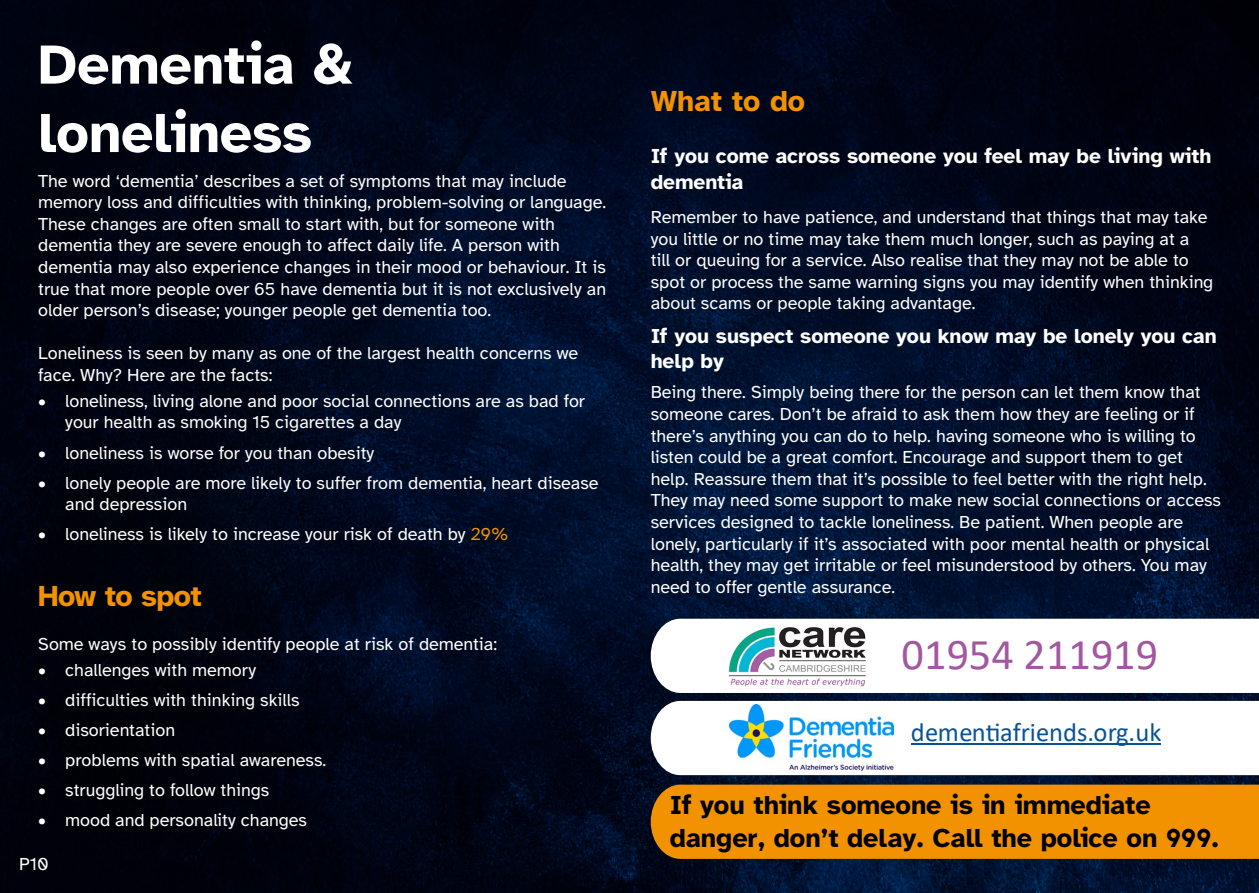
<style>
.page{position:relative;width:1259px;height:893px;background:#fff}
.page>*{position:absolute;margin:0;border:0;box-sizing:border-box;transform-origin:0 0}
.Header_1{font:700 57px/68.4px "Atkinson Hyperlegible";color:#fff}
.t1{font:44.1px "Calibri";letter-spacing:.005em;color:#a257a0}
.t2{font:39.15px "Calibri";letter-spacing:.005em;color:#a257a0}
.Header_3_condensed{font:700 30px "Atkinson Hyperlegible";letter-spacing:-.02em;color:#f39200}
.Header_3{font:700 30px "Atkinson Hyperlegible";color:#f39200}
.Header_3_1{font:700 27px/32.4px "Atkinson Hyperlegible";color:#000}
.t3{font:26.4px "Calibri";letter-spacing:.005em;color:#085296}
.Inset_white_bold{font:700 21px/25.2px "Atkinson Hyperlegible";color:#fff}
.Body_2{font:18px/21.6px "Atkinson Hyperlegible";color:#fff}
.Body_1{font:18px/21.6px "Atkinson Hyperlegible";color:#fff}
.s1{color:#f39200}
</style>
<div class="page">
<img style="left:0;top:0;width:1259px;height:893px">
<div style="left:651px;top:785px;width:608px;height:74px;background:#f39200"></div>
<svg style="left:651px;top:619px;width:608px;height:74px"></svg>
<svg style="left:901px;top:619px;width:258px;height:73px"></svg>
<svg style="left:651px;top:701px;width:608px;height:74px"></svg>
<svg style="left:724px;top:686px;width:146px;height:2px"></svg>
<img style="left:724px;top:624px;width:146px;height:62px">
<svg style="left:723px;top:703px;width:442px;height:70px"></svg>
<img style="left:729px;top:704px;width:165px;height:66px">
<hr style="left:911px;top:744px;width:249px;height:1px;background:#085296">
<p class="Header_1" style="left:38px;top:31px;width:316px">Dementia &amp; loneliness</p>
<p class="Body_1" style="left:38px;top:170px;width:569px">The word ‘dementia’ describes a set of symptoms that may include memory loss and difficulties with thinking, problem-solving or language.<br>These changes are often small to start with, but for someone with dementia they are severe enough to affect daily life. A person with dementia may also experience changes in their mood or behaviour. It is true that more people over 65 have dementia but it is not exclusively an older person’s disease; younger people get dementia too.</p>
<p class="Body_1" style="left:38px;top:343px;width:541px">Loneliness is seen by many as one of the largest health concerns we face. Why? Here are the facts:</p>
<p class="Body_2" style="left:65px;top:390px;width:521px;text-indent:-27px">• loneliness, living alone and poor social connections are as bad for your health as smoking 15 cigarettes a day</p>
<p class="Body_2" style="left:38px;top:442px;width:337px">• loneliness is worse for you than obesity</p>
<p class="Body_2" style="left:65px;top:472px;width:535px;text-indent:-27px">• lonely people are more likely to suffer from dementia, heart disease and depression</p>
<p class="Body_2" style="left:38px;top:524px;width:471px">• loneliness is likely to increase your risk of death by <span class="s1">29%</span></p>
<p class="Header_3_condensed" style="left:38px;top:579px;width:165px">How to spot</p>
<p class="Body_1" style="left:38px;top:633px;width:460px">Some ways to possibly identify people at risk of dementia:</p>
<p class="Body_2" style="left:38px;top:659px;width:219px">• challenges with memory</p>
<p class="Body_2" style="left:38px;top:689px;width:263px">• difficulties with thinking skills</p>
<p class="Body_2" style="left:38px;top:720px;width:138px">• disorientation</p>
<p class="Body_2" style="left:38px;top:750px;width:289px">• problems with spatial awareness.</p>
<p class="Body_2" style="left:38px;top:780px;width:233px">• struggling to follow things</p>
<p class="Body_2" style="left:38px;top:810px;width:270px">• mood and personality changes</p>
<p class="Body_2" style="left:19px;top:854px;width:31px">P10</p>
<p class="Header_3" style="left:651px;top:84px;width:156px">What to do</p>
<p class="Inset_white_bold" style="left:651px;top:144px;width:562px">If you come across someone you feel may be living with dementia</p>
<p class="Body_2" style="left:651px;top:206px;width:564px">Remember to have patience, and understand that things that may take you little or no time may take them much longer, such as paying at a till or queuing for a service. Also realise that they may not be able to spot or process the same warning signs you may identify when thinking about scams or people taking advantage.</p>
<p class="Inset_white_bold" style="left:651px;top:324px;width:567px">If you suspect someone you know may be lonely you can help by</p>
<p class="Body_2" style="left:651px;top:382px;width:572px">Being there. Simply being there for the person can let them know that someone cares. Don’t be afraid to ask them how they are feeling or if there’s anything you can do to help. having someone who is willing to listen could be a great comfort. Encourage and support them to get help. Reassure them that it’s possible to feel better with the right help.<br>They may need some support to make new social connections or access services designed to tackle loneliness. Be patient. When people are lonely, particularly if it’s associated with poor mental health or physical health, they may get irritable or feel misunderstood by others. You may need to offer gentle assurance.</p>
<h2 class="t1" style="left:901px;top:624px;width:258px">01954 211919</h2>
<p class="t2" style="left:875px;top:628px;width:229px">01954 211919</p>
<p class="t3" style="left:911px;top:714px;width:252px">dementiafriends.org.uk</p>
<p class="Header_3_1" style="left:670px;top:789px;width:551px">If you think someone is in immediate danger, don’t delay. Call the police on 999.</p>
</div>
